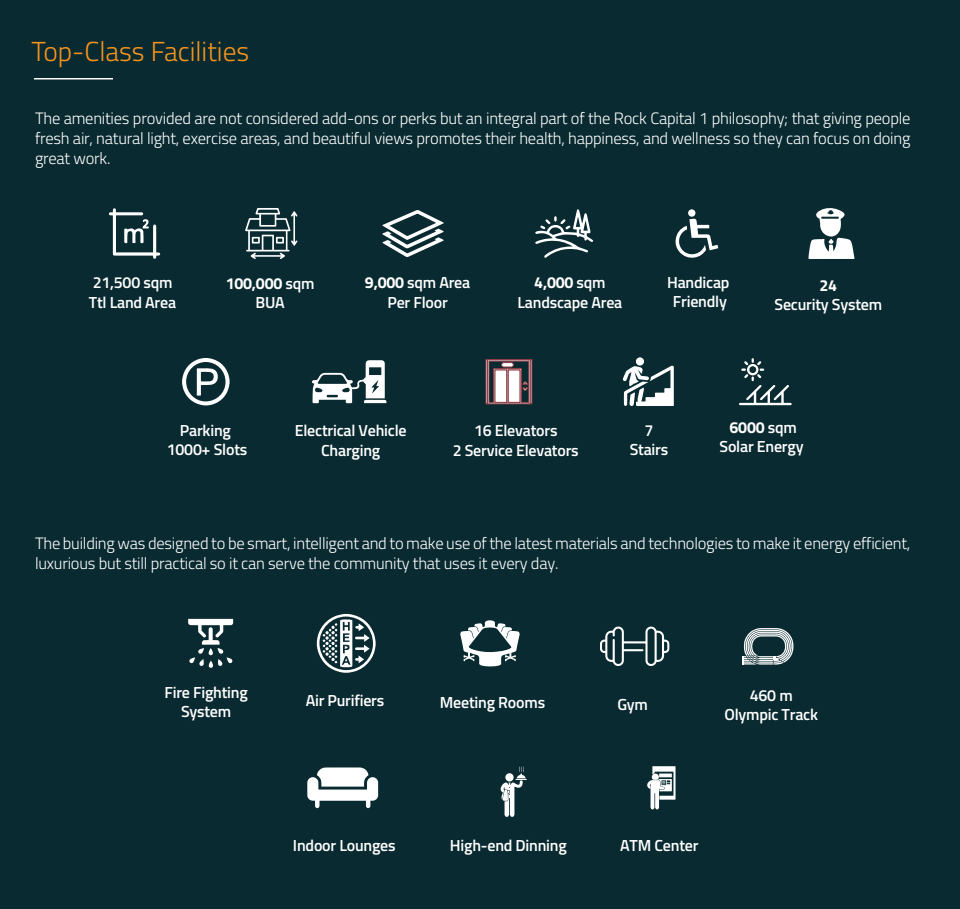
<style>
.page{position:relative;width:960px;height:909px;background:#092a30}
.page>*{position:absolute;margin:0;border:0;box-sizing:border-box;transform-origin:0 0}
.t1{font:300 27.5px "Titillium";color:#f7941d}
.t2{font:300 16.5px/19.8px "Titillium";letter-spacing:-.015em;color:#fff;text-align:justify}
.t3{font:600 16px/19.2px "Titillium";letter-spacing:-.015em;color:#fff;text-align:center}
.t4{font:700 16px/19.2px "Titillium";letter-spacing:-.015em;color:#fff;text-align:center}
.s1{font-weight:600}
.s2{font-weight:700}
</style>
<div class="page">
<hr style="left:34px;top:78px;width:79px;height:2px;background:#fff">
<svg style="left:485px;top:359px;width:47px;height:46px"></svg>
<svg style="left:675px;top:219px;width:43px;height:39px"></svg>
<div style="left:688px;top:209px;width:7px;height:8px;background:#fff;border-radius:50%"></div>
<svg style="left:808px;top:208px;width:47px;height:51px"></svg>
<svg style="left:182px;top:358px;width:48px;height:47px"></svg>
<svg style="left:312px;top:360px;width:75px;height:43px"></svg>
<svg style="left:739px;top:358px;width:53px;height:47px"></svg>
<svg style="left:109px;top:208px;width:51px;height:51px"></svg>
<svg style="left:245px;top:208px;width:53px;height:51px"></svg>
<svg style="left:535px;top:209px;width:58px;height:49px"></svg>
<svg style="left:382px;top:210px;width:62px;height:47px"></svg>
<div style="left:636px;top:357px;width:8px;height:9px;background:#fff;border-radius:50%"></div>
<svg style="left:623px;top:365px;width:51px;height:41px"></svg>
<svg style="left:600px;top:626px;width:69px;height:40px"></svg>
<svg style="left:647px;top:766px;width:29px;height:43px"></svg>
<svg style="left:460px;top:620px;width:60px;height:46px"></svg>
<svg style="left:317px;top:614px;width:59px;height:59px"></svg>
<svg style="left:188px;top:619px;width:45px;height:49px"></svg>
<svg style="left:742px;top:628px;width:52px;height:37px"></svg>
<svg style="left:307px;top:767px;width:71px;height:41px"></svg>
<svg style="left:501px;top:767px;width:26px;height:50px"></svg>
<h1 class="t1" style="left:32px;top:31px;width:219px">Top-Class Facilities</h1>
<p class="t2" style="left:35px;top:107px;width:877px">The amenities provided are not considered add-ons or perks but an integral part of the Rock Capital 1 philosophy; that giving people fresh air, natural light, exercise areas, and beautiful views promotes their health, happiness, and wellness so they can focus on doing great work.</p>
<p class="t3" style="left:89px;top:272px;width:89px;text-align:left">21,500 sqm<br>Ttl Land Area</p>
<p class="t4" style="left:226px;top:273px;width:90px">100,000 <span class="s1">sqm<br>BUA</span></p>
<p class="t3" style="left:365px;top:272px;width:107px"><span class="s2">9,000</span> sqm Area<br>Per Floor</p>
<p class="t3" style="left:518px;top:272px;width:106px"><span class="s2">4,000</span> sqm<br>Landscape Area</p>
<p class="t3" style="left:667px;top:272px;width:64px">Handicap<br>Friendly</p>
<p class="t4" style="left:820px;top:274px;width:19px">24</p>
<p class="t3" style="left:775px;top:294px;width:109px">Security System</p>
<p class="t3" style="left:167px;top:420px;width:82px">Parking<br>1000+ Slots</p>
<p class="t3" style="left:295px;top:420px;width:113px">Electrical Vehicle<br>Charging</p>
<p class="t3" style="left:720px;top:417px;width:86px"><span class="s2">6000</span> sqm<br>Solar Energy</p>
<p class="t3" style="left:453px;top:420px;width:128px">16 Elevators<br>2 Service Elevators</p>
<p class="t3" style="left:630px;top:420px;width:40px">7<br>Stairs</p>
<p class="t2" style="left:35px;top:533px;width:877px">The building was designed to be smart, intelligent and to make use of the latest materials and technologies to make it energy efficient, luxurious but still practical so it can serve the community that uses it every day.</p>
<p class="t3" style="left:165px;top:682px;width:85px">Fire Fighting<br>System</p>
<p class="t3" style="left:306px;top:690px;width:80px">Air Purifiers</p>
<p class="t3" style="left:440px;top:692px;width:107px">Meeting Rooms</p>
<p class="t3" style="left:293px;top:835px;width:104px">Indoor Lounges</p>
<p class="t3" style="left:450px;top:835px;width:118px">High-end Dinning</p>
<p class="t3" style="left:617px;top:694px;width:32px">Gym</p>
<p class="t3" style="left:724px;top:685px;width:95px">460 m<br>Olympic Track</p>
<p class="t3" style="left:620px;top:835px;width:80px">ATM Center</p>
</div>
